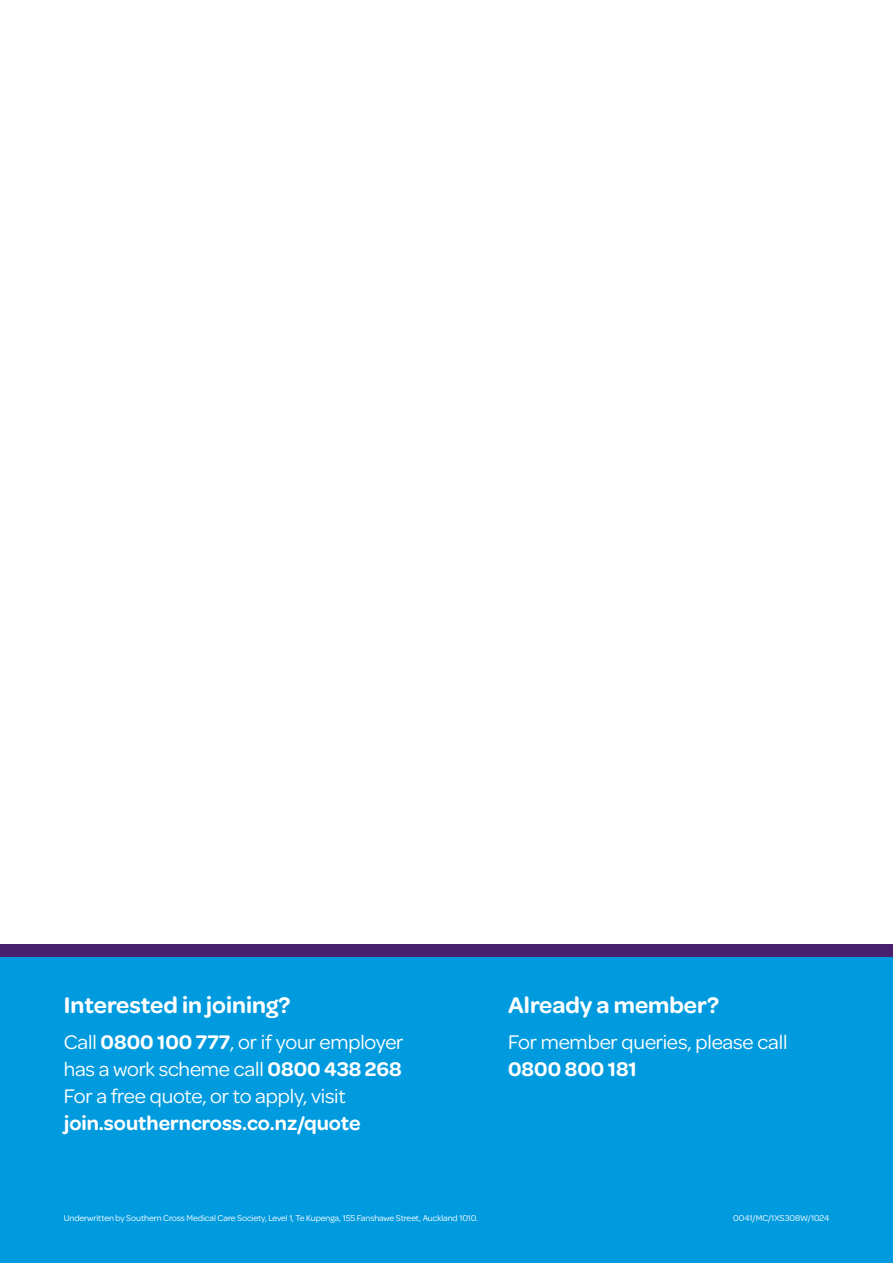
<style>
.page{position:relative;width:893px;height:1263px;background:#fff}
.page>*{position:absolute;margin:0;border:0;box-sizing:border-box;transform-origin:0 0}
.t1{font:600 24px "Omnes";color:#fff}
.t2{font:21px/27px "Omnes VF";letter-spacing:-.01em;color:#fff;text-align:justify}
.t3{font:600 21px "Omnes";color:#fff}
.t4{font:9px "Omnes VF";letter-spacing:-.01em;color:#fff}
.s1{font-family:"Omnes";font-weight:600}
</style>
<div class="page">
<div style="left:0;top:957px;width:893px;height:306px;background:#009bdf"></div>
<div style="left:0;top:944px;width:893px;height:13px;background:#48206e"></div>
<p class="t1" style="left:64px;top:989px;width:228px">Interested in joining?</p>
<p class="t2" style="left:64px;top:1027px;width:341px">Call <span class="s1">0800 100 777</span>, or if your employer has a work scheme call <span class="s1">0800 438 268<br></span>For a free quote, or to apply, visit</p>
<p class="t3" style="left:64px;top:1108px;width:298px">join.southerncross.co.nz/quote</p>
<p class="t1" style="left:508px;top:989px;width:212px">Already a member?</p>
<p class="t2" style="left:508px;top:1027px;width:281px">For member queries, please call</p>
<p class="t3" style="left:508px;top:1054px;width:130px">0800 800 181</p>
<p class="t4" style="left:64px;top:1211px;width:416px">Underwritten by Southern Cross Medical Care Society, Level 1, Te Kupenga, 155 Fanshawe Street, Auckland 1010.</p>
<p class="t4" style="left:733px;top:1211px;width:98px">0041/MC/1XS308W/1024</p>
</div>
